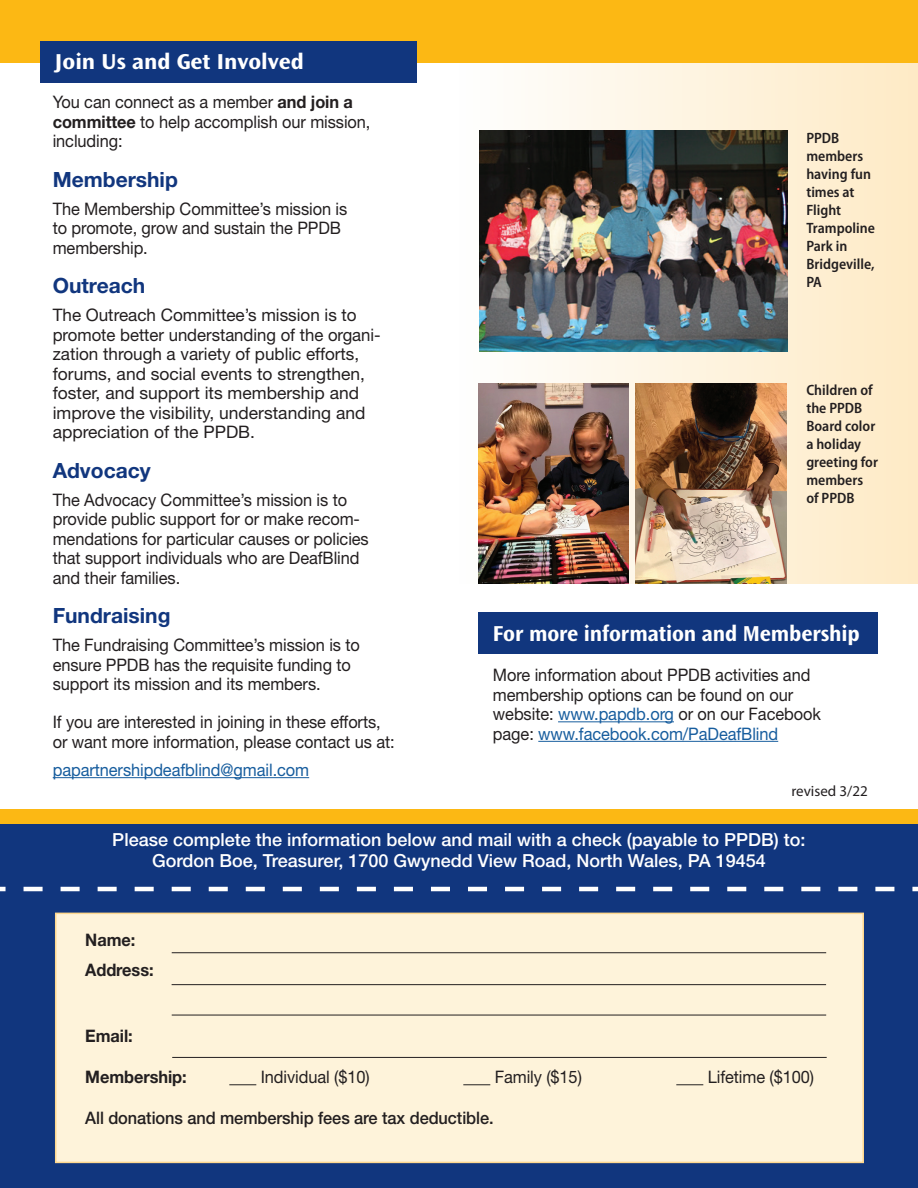
<style>
.page{position:relative;width:918px;height:1188px;background:#fff}
.page>*{position:absolute;margin:0;border:0;box-sizing:border-box;transform-origin:0 0}
.Heading_-_Level_1{font:700 semi-expanded 22.5px "Ocean Sans Std";letter-spacing:-.005em;color:#fff;scale:.93 1}
.Heading_-_Level_1-2{font:700 semi-expanded 22.5px "Ocean Sans Std";letter-spacing:-.005em;color:#fff}
.Heading_-_Level_2{font:700 21px "Helvetica Neue LT Std";color:#11367e}
.Heading_-_Level_2-2{font:500 18px/21px "Helvetica Neue LT Std";color:#fff;text-align:center}
.Text_-_Level_1{font:17.25px/19.5px "Helvetica Neue LT Std";letter-spacing:-.005em;color:#231f20;scale:.95 1}
.Text_-_Level_1-2{font:17.25px/19.5px "Helvetica Neue LT Std";letter-spacing:-.005em;color:#231f20}
.Text_-_Level_1-3{font:17.25px "Helvetica Neue LT Std";letter-spacing:-.005em;color:#175d9e;scale:.95 1}
.Text_-_Level_1-4{font:500 17.25px "Helvetica Neue LT Std";letter-spacing:-.005em;color:#231f20;scale:.95 1}
.Text_-_Level_1-5{font:700 17.25px "Helvetica Neue LT Std";letter-spacing:-.005em;color:#231f20;scale:.95 1}
.t1{font:600 semi-condensed 15px/18px "Myriad Pro";color:#231f20}
.t2{font:15px "Myriad Pro";color:#231f20}
.s1{font-weight:700}
.s2{color:#175d9e}
.s3{color:#231f20}
</style>
<div class="page">
<div style="left:459px;top:55px;width:459px;height:529px;background:linear-gradient(to right,#fcfbfb,#fce8c4)"></div>
<div style="left:0;top:809px;width:918px;height:41px;background:#fcb814"></div>
<div style="left:0;top:824px;width:918px;height:364px;background:#11367e"></div>
<div style="left:55px;top:913px;width:809px;height:250px;background:#fef3da;border:2px solid #fed88f"></div>
<div style="left:0;top:0;width:918px;height:62px;background:#fcb814"></div>
<div style="left:40px;top:41px;width:377px;height:41px;background:#11367e"></div>
<div style="left:479px;top:612px;width:399px;height:42px;background:#11367e"></div>
<hr style="left:172px;top:952px;width:654px;height:1px;background:#231f20">
<hr style="left:172px;top:984px;width:654px;height:1px;background:#231f20">
<hr style="left:172px;top:1015px;width:654px;height:1px;background:#231f20">
<hr style="left:172px;top:1057px;width:655px;height:1px;background:#231f20">
<img style="left:479px;top:131px;width:308px;height:221px">
<img style="left:479px;top:384px;width:149px;height:199px">
<img style="left:636px;top:384px;width:150px;height:199px">
<svg style="left:0;top:887px;width:918px;height:4px"></svg>
<svg style="left:229px;top:1084px;width:27px;height:1px"></svg>
<svg style="left:463px;top:1084px;width:27px;height:1px"></svg>
<svg style="left:676px;top:1084px;width:27px;height:1px"></svg>
<hr style="left:558px;top:721px;width:116px;height:1px;background:#175d9e">
<hr style="left:538px;top:741px;width:240px;height:1px;background:#175d9e">
<hr style="left:53px;top:777px;width:256px;height:1px;background:#175d9e">
<h1 class="Heading_-_Level_1-2" style="left:55px;top:49px;width:250px">Join Us and Get Involved</h1>
<p class="Text_-_Level_1" style="left:53px;top:92px;width:336px">You can connect as a member <span class="s1">and join a committee</span> to help accomplish our mission, including:</p>
<h2 class="Heading_-_Level_2" style="left:53px;top:166px;width:127px">Membership</h2>
<p class="Text_-_Level_1" style="left:53px;top:199px;width:312px">The Membership Committee’s mission is to promote, grow and sustain the PPDB membership.</p>
<h2 class="Heading_-_Level_2" style="left:53px;top:273px;width:94px">Outreach</h2>
<p class="Text_-_Level_1-2" style="left:53px;top:305px;width:329px">The Outreach Committee’s mission is to promote better understanding of the organi&shy;zation through a variety of public efforts, forums, and social events to strengthen, foster, and support its membership and improve the visibility, understanding and appreciation of the PPDB.</p>
<h2 class="Heading_-_Level_2" style="left:53px;top:457px;width:100px">Advocacy</h2>
<p class="Text_-_Level_1" style="left:53px;top:490px;width:334px">The Advocacy Committee’s mission is to provide public support for or make recom&shy;mendations for particular causes or policies that support individuals who are DeafBlind and their families.</p>
<h2 class="Heading_-_Level_2" style="left:53px;top:603px;width:119px">Fundraising</h2>
<p class="Text_-_Level_1" style="left:53px;top:635px;width:325px">The Fundraising Committee’s mission is to ensure PPDB has the requisite funding to support its mission and its members.</p>
<p class="Text_-_Level_1" style="left:53px;top:712px;width:361px">If you are interested in joining in these efforts, or want more information, please contact us at:</p>
<p class="Text_-_Level_1-3" style="left:53px;top:759px;width:271px">papartnershipdeafblind@gmail.com</p>
<p class="t1" style="left:806px;top:129px;width:70px">PPDB members having fun times at<br>Flight<br>Trampoline<br>Park in<br>Bridgeville,<br>PA</p>
<p class="t1" style="left:806px;top:381px;width:73px">Children of the PPDB<br>Board color a holiday greeting for members of PPDB</p>
<h1 class="Heading_-_Level_1" style="left:493px;top:620px;width:396px">For more information and Membership</h1>
<p class="Text_-_Level_1" style="left:493px;top:665px;width:347px">More information about PPDB activities and membership options can be found on our website: <span class="s2">www.papdb.org</span> or on our Facebook</p>
<p class="Text_-_Level_1-3" style="left:493px;top:723px;width:302px"><span class="s3">page:</span> www.facebook.com/PaDeafBlind</p>
<p class="t2" style="left:791px;top:782px;width:78px">revised 3/22</p>
<h2 class="Heading_-_Level_2-2" style="left:112px;top:829px;width:695px">Please complete the information below and mail with a check (payable to PPDB) to:<br>Gordon Boe, Treasurer, 1700 Gwynedd View Road, North Wales, PA 19454</h2>
<p class="Text_-_Level_1-5" style="left:85px;top:929px;width:54px">Name:</p>
<p class="Text_-_Level_1-5" style="left:85px;top:959px;width:73px">Address:</p>
<p class="Text_-_Level_1-5" style="left:85px;top:1025px;width:51px">Email:</p>
<p class="Text_-_Level_1-5" style="left:85px;top:1066px;width:108px">Membership:</p>
<p class="Text_-_Level_1" style="left:261px;top:1067px;width:116px">Individual ($10)</p>
<p class="Text_-_Level_1" style="left:495px;top:1067px;width:93px">Family ($15)</p>
<p class="Text_-_Level_1" style="left:708px;top:1067px;width:113px">Lifetime ($100)</p>
<p class="Text_-_Level_1-4" style="left:85px;top:1108px;width:431px">All donations and membership fees are tax deductible.</p>
</div>
